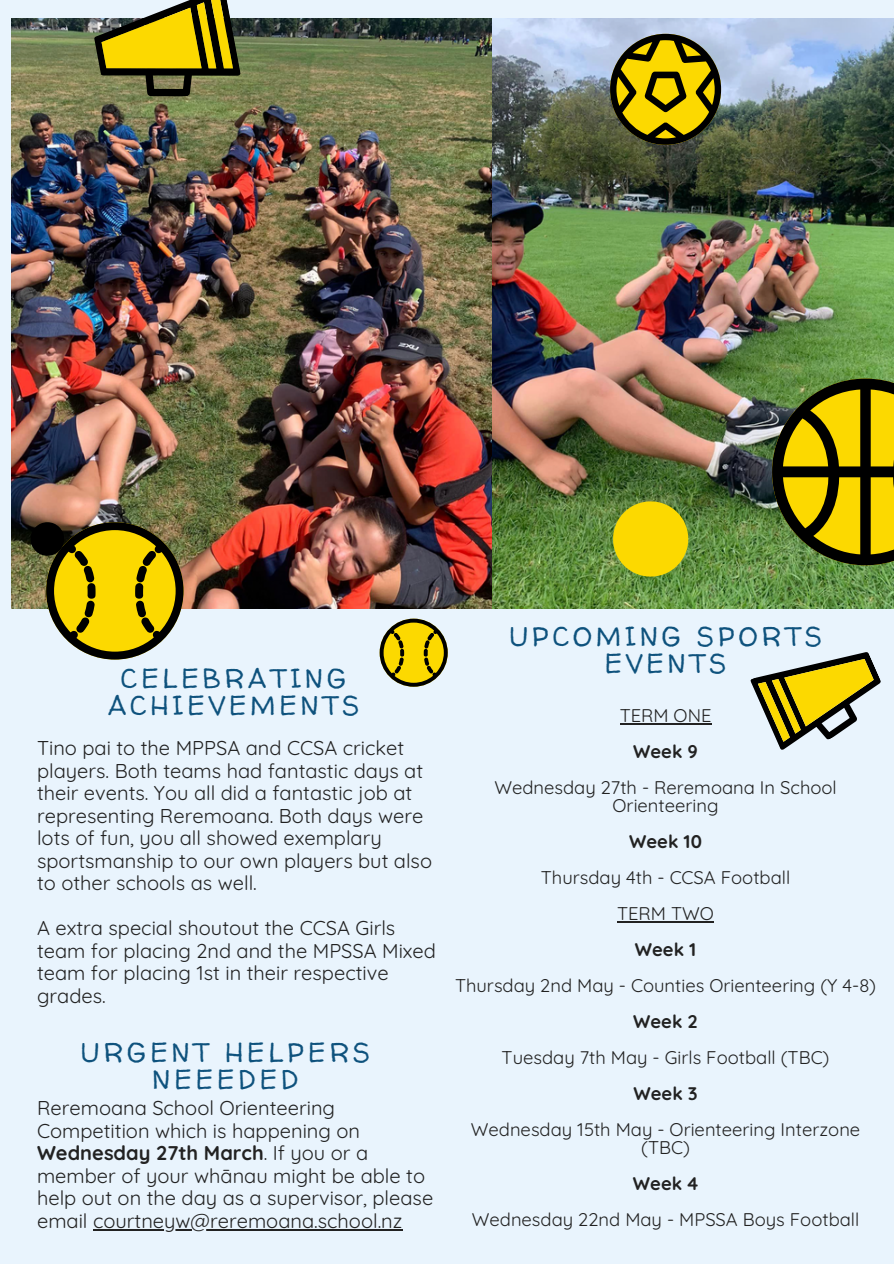
<style>
.page{position:relative;width:894px;height:1264px;background:#fff}
.page>*{position:absolute;margin:0;border:0;box-sizing:border-box;transform-origin:0 0}
.t1{font:27px/27px "Walter Turncoat";letter-spacing:.13em;color:#0e527d;text-align:center}
.t2{font:19.95px/22.5px "Quicksand";color:#222}
.t3{font:18.3px/18px "Quicksand";color:#222;text-align:center}
.t4{font:700 18.3px "Quicksand";color:#222}
.s1{font-weight:700}
</style>
<div class="page">
<div style="left:0;top:0;width:893px;height:1263px;background:#e9f4fd"></div>
<img style="left:491px;top:19px;width:402px;height:589px">
<svg style="left:610px;top:34px;width:110px;height:111px;background:#8f821d"></svg>
<svg style="left:771px;top:378px;width:122px;height:187px;background:#8b800d"></svg>
<img style="left:11px;top:19px;width:480px;height:589px">
<svg style="left:89px;top:0;width:154px;height:111px;background:#918a39"></svg>
<svg style="left:31px;top:522px;width:152px;height:137px;background:#a99728"></svg>
<hr style="left:619px;top:723px;width:92px;height:1px;background:#222">
<hr style="left:617px;top:921px;width:96px;height:1px;background:#222">
<svg style="left:750px;top:652px;width:131px;height:98px"></svg>
<hr style="left:93px;top:1229px;width:309px;height:1px;background:#222">
<svg style="left:613px;top:501px;width:75px;height:75px;background:#dac70d"></svg>
<svg style="left:379px;top:618px;width:68px;height:68px"></svg>
<h1 class="t1" style="left:108px;top:664px;width:253px">CELEBRATING<br>ACHIEVEMENTS</h1>
<p class="t2" style="left:37px;top:736px;width:396px">Tino pai to the MPPSA and CCSA cricket players. Both teams had fantastic days at their events. You all did a fantastic job at representing Reremoana. Both days were lots of fun, you all showed exemplary sportsmanship to our own players but also to other schools as well.</p>
<p class="t2" style="left:37px;top:916px;width:400px">A extra special shoutout the CCSA Girls team for placing 2nd and the MPSSA Mixed team for placing 1st in their respective grades.</p>
<h1 class="t1" style="left:81px;top:1038px;width:291px">URGENT HELPERS<br>NEEEDED</h1>
<p class="t2" style="left:37px;top:1096px;width:397px">Reremoana School Orienteering Competition which is happening on <span class="s1">Wednesday 27th March</span>. If you or a member of your whānau might be able to help out on the day as a supervisor, please email courtneyw@reremoana.school.nz</p>
<h1 class="t1" style="left:509px;top:622px;width:314px">UPCOMING SPORTS<br>EVENTS</h1>
<p class="t3" style="left:619px;top:706px;width:93px">TERM ONE</p>
<p class="t4" style="left:633px;top:739px;width:66px">Week 9</p>
<p class="t3" style="left:494px;top:778px;width:344px">Wednesday 27th - Reremoana In School<br>Orienteering</p>
<p class="t4" style="left:629px;top:829px;width:74px">Week 10</p>
<p class="t3" style="left:540px;top:859px;width:251px;line-height:36px">Thursday 4th - CCSA Football<br>TERM TWO</p>
<p class="t4" style="left:634px;top:937px;width:63px">Week 1</p>
<p class="t3" style="left:455px;top:976px;width:422px">Thursday 2nd May - Counties Orienteering (Y 4-8)</p>
<p class="t4" style="left:633px;top:1009px;width:66px">Week 2</p>
<p class="t3" style="left:501px;top:1048px;width:329px">Tuesday 7th May - Girls Football (TBC)</p>
<p class="t4" style="left:633px;top:1081px;width:66px">Week 3</p>
<p class="t3" style="left:470px;top:1120px;width:391px">Wednesday 15th May - Orienteering Interzone (TBC)</p>
<p class="t4" style="left:632px;top:1171px;width:67px">Week 4</p>
<p class="t3" style="left:471px;top:1210px;width:389px">Wednesday 22nd May - MPSSA Boys Football</p>
</div>
